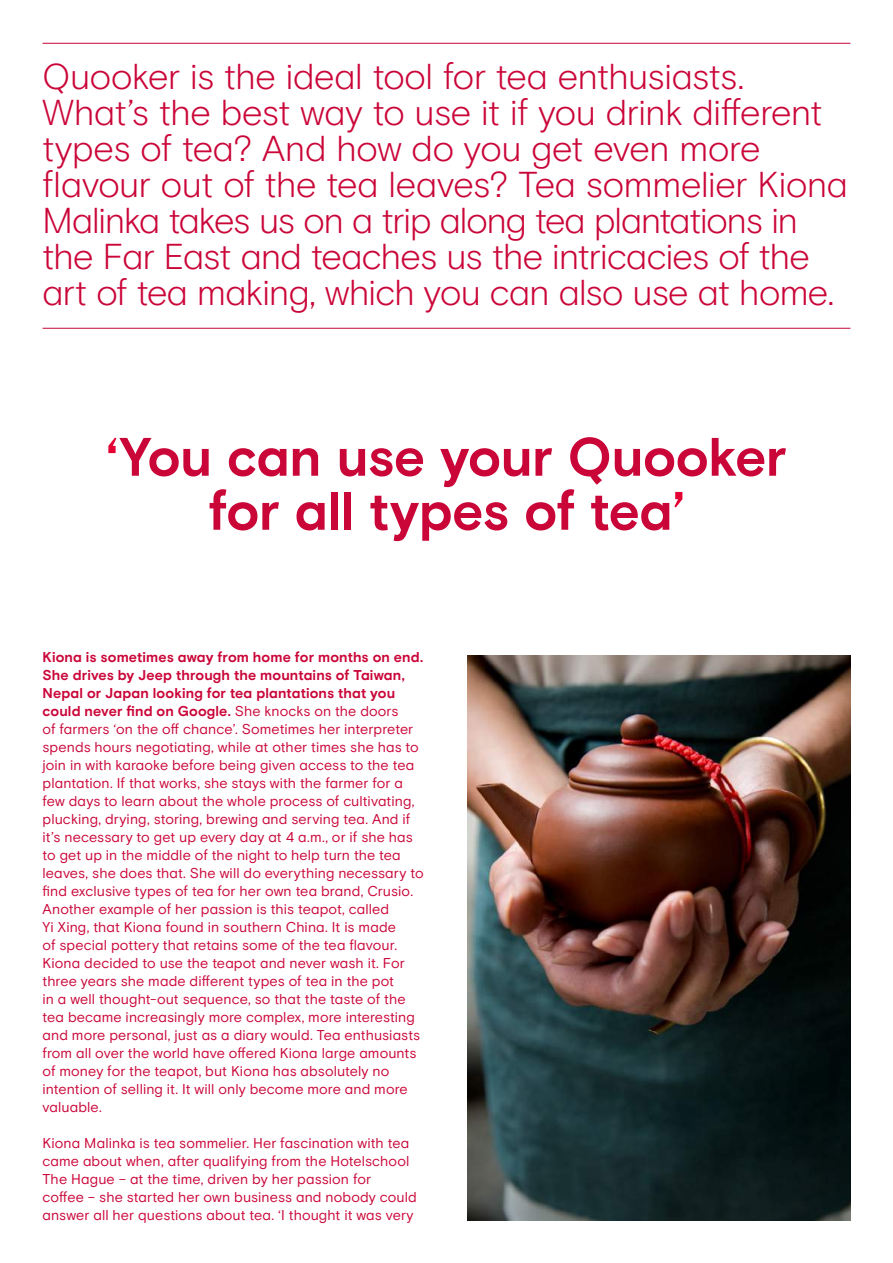
<style>
.page{position:relative;width:893px;height:1263px;background:#fff}
.page>*{position:absolute;margin:0;border:0;box-sizing:border-box;transform-origin:0 0}
.t1{font:700 54px/54px "Basis Grotesque Pro";letter-spacing:-.01em;color:#ca0538;text-align:center}
.t2{font:300 36px/36px "Basis Grotesque Pro";letter-spacing:-.02em;color:#ca0538}
.t3{font:14.25px/18px "Basis Grotesque Pro";letter-spacing:.005em;color:#ca0538}
.s1{color:#e40134}
.s2{font-weight:700}
</style>
<div class="page">
<hr style="left:43px;top:43px;width:807px;height:1px;background:#ca0538">
<hr style="left:43px;top:328px;width:807px;height:1px;background:#ca0538">
<img style="left:468px;top:655px;width:382px;height:565px">
<p class="t2" style="left:43px;top:59px;width:807px">Quooker is the ideal tool for tea enthusiasts.<br>What’s the best way to use it if you drink different types of tea? And how do you get even more flavour out of the tea leaves? Tea sommelier Kiona Malinka takes us on a trip along tea plantations in the Far East and teaches us the intricacies of the art of tea making, which you can also use at home.</p>
<h1 class="t1" style="left:106px;top:432px;width:682px"><span class="s1">‘</span>You can use your Quooker for all types of tea<span class="s1">’</span></h1>
<p class="t3" style="left:43px;top:649px;width:383px"><span class="s2">Kiona is sometimes away from home for months on end.<br>She drives by Jeep through the mountains of Taiwan, Nepal or Japan looking for tea plantations that you could never find on Google.</span> She knocks on the doors<br>of farmers ‘on the off chance’. Sometimes her interpreter spends hours negotiating, while at other times she has to join in with karaoke before being given access to the tea plantation. If that works, she stays with the farmer for a few days to learn about the whole process of cultivating, plucking, drying, storing, brewing and serving tea. And if it’s necessary to get up every day at 4 a.m., or if she has to get up in the middle of the night to help turn the tea leaves, she does that. She will do everything necessary to find exclusive types of tea for her own tea brand, Crusio.<br>Another example of her passion is this teapot, called<br>Yi Xing, that Kiona found in southern China. It is made<br>of special pottery that retains some of the tea flavour.<br>Kiona decided to use the teapot and never wash it. For three years she made different types of tea in the pot<br>in a well thought-out sequence, so that the taste of the tea became increasingly more complex, more interesting and more personal, just as a diary would. Tea enthusiasts from all over the world have offered Kiona large amounts of money for the teapot, but Kiona has absolutely no intention of selling it. It will only become more and more valuable.</p>
<p class="t3" style="left:43px;top:1135px;width:376px">Kiona Malinka is tea sommelier. Her fascination with tea came about when, after qualifying from the Hotelschool The Hague – at the time, driven by her passion for<br>coffee – she started her own business and nobody could answer all her questions about tea. ‘I thought it was very</p>
</div>
